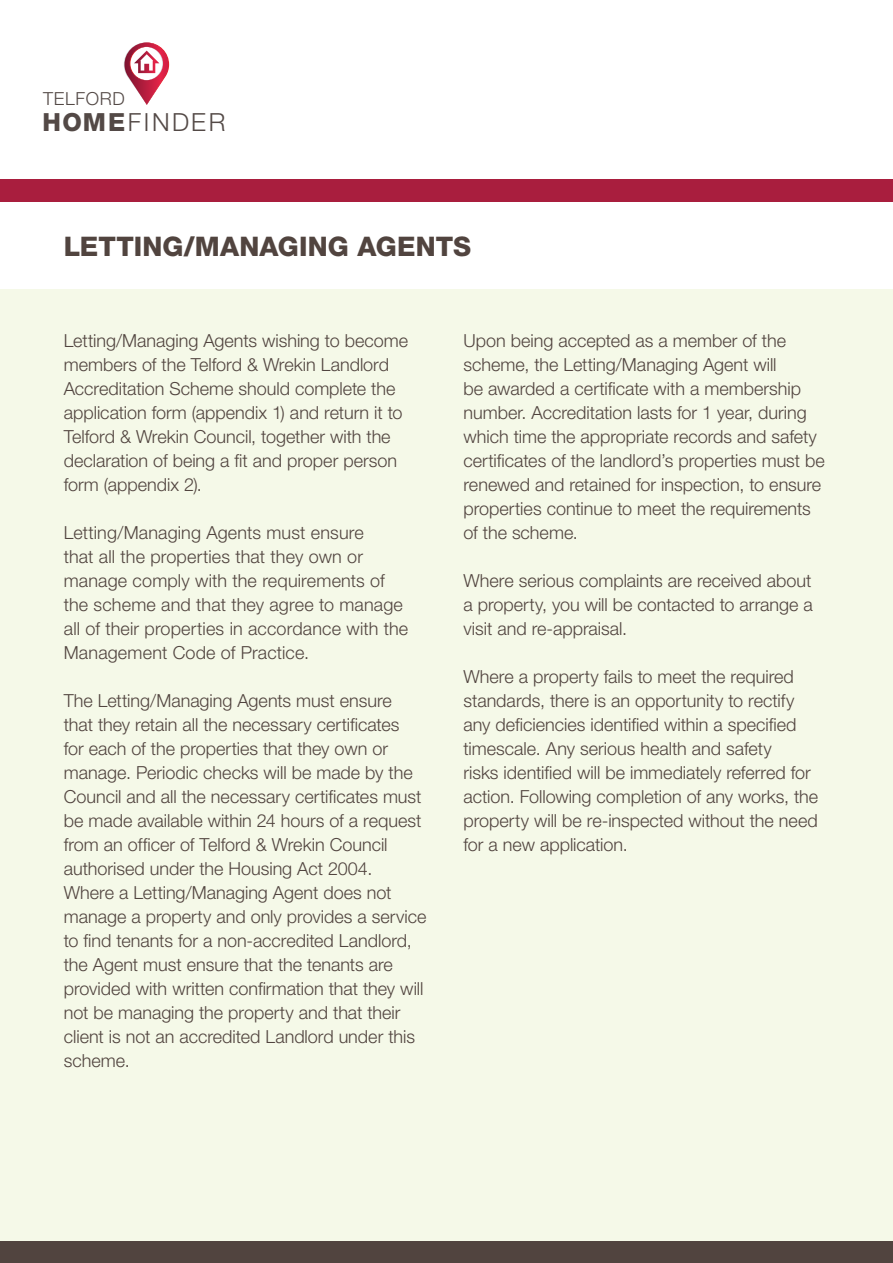
<style>
.page{position:relative;width:893px;height:1263px;background:#fff}
.page>*{position:absolute;margin:0;border:0;box-sizing:border-box;transform-origin:0 0}
.t1{font:800 27px "Helvetica Neue LT Std";letter-spacing:.005em;color:#51443f}
.t2{font:300 25.05px "Helvetica Neue LT Std";letter-spacing:.1em;color:#534946}
.t3{font:300 18px/24px "Helvetica Neue LT Std";color:#51443f}
.t4{font:300 18px "Helvetica Neue LT Std";letter-spacing:.035em;color:#534946}
.s1{font-weight:800}
</style>
<div class="page">
<div style="left:0;top:289px;width:893px;height:974px;background:#f5f9e8"></div>
<div style="left:0;top:1242px;width:893px;height:21px;background:#51443f"></div>
<div style="left:0;top:179px;width:893px;height:23px;background:#a91e3e"></div>
<svg style="left:124px;top:43px;width:45px;height:62px"></svg>
<p class="t4" style="left:43px;top:88px;width:83px">TELFORD</p>
<h2 class="t2" style="left:43px;top:106px;width:184px"><span class="s1">HOME</span>FINDER</h2>
<h1 class="t1" style="left:64px;top:231px;width:408px">LETTING/MANAGING AGENTS</h1>
<p class="t3" style="left:64px;top:328px;width:346px">Letting/Managing Agents wishing to become members of the Telford &amp; Wrekin Landlord Accreditation Scheme should complete the application form (appendix 1) and return it to Telford &amp; Wrekin Council, together with the declaration of being a fit and proper person form (appendix 2).</p>
<p class="t3" style="left:64px;top:520px;width:346px">Letting/Managing Agents must ensure<br>that all the properties that they own or manage comply with the requirements of the scheme and that they agree to manage all of their properties in accordance with the Management Code of Practice.</p>
<p class="t3" style="left:64px;top:688px;width:364px">The Letting/Managing Agents must ensure<br>that they retain all the necessary certificates<br>for each of the properties that they own or manage. Periodic checks will be made by the Council and all the necessary certificates must be made available within 24 hours of a request from an officer of Telford &amp; Wrekin Council authorised under the Housing Act 2004.<br>Where a Letting/Managing Agent does not manage a property and only provides a service to find tenants for a non-accredited Landlord, the Agent must ensure that the tenants are provided with written confirmation that they will not be managing the property and that their client is not an accredited Landlord under this scheme.</p>
<p class="t3" style="left:463px;top:328px;width:363px">Upon being accepted as a member of the scheme, the Letting/Managing Agent will<br>be awarded a certificate with a membership number. Accreditation lasts for 1 year, during which time the appropriate records and safety certificates of the landlord’s properties must be renewed and retained for inspection, to ensure properties continue to meet the requirements of the scheme.</p>
<p class="t3" style="left:463px;top:568px;width:351px;text-align:justify">Where serious complaints are received about a property, you will be contacted to arrange a visit and re-appraisal.</p>
<p class="t3" style="left:463px;top:664px;width:356px">Where a property fails to meet the required standards, there is an opportunity to rectify any deficiencies identified within a specified timescale. Any serious health and safety<br>risks identified will be immediately referred for action. Following completion of any works, the property will be re-inspected without the need for a new application.</p>
</div>
